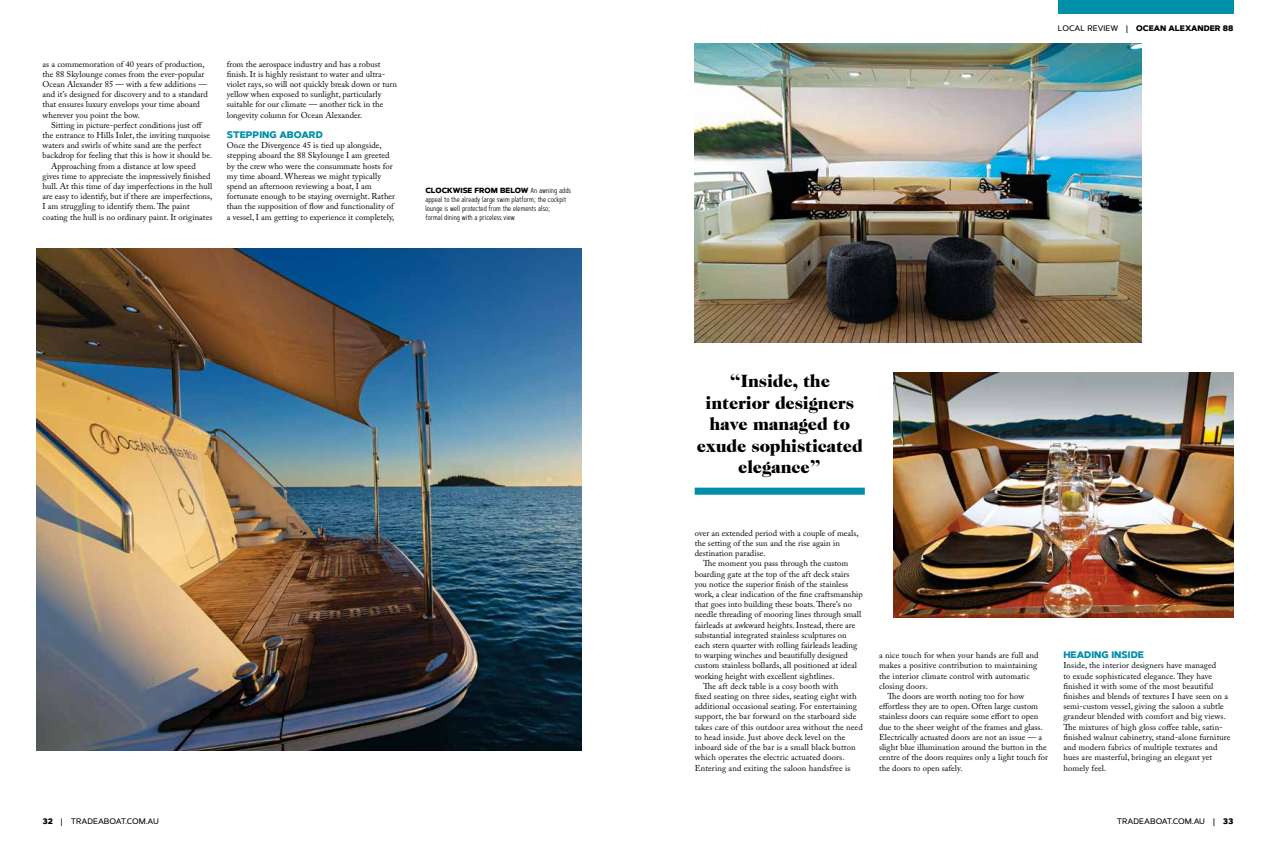
<style>
.page{position:relative;width:1276px;height:842px;background:#fff}
.page>*{position:absolute;margin:0;border:0;box-sizing:border-box;transform-origin:0 0}
.t1{font:900 18px/21.6px "Caslon 224 Std";letter-spacing:-.01em;color:#000;text-align:center}
.t2{font:800 9.5px "Artegra Sans";color:#008ea9}
.t3{font:8.5px/10.2px "Adobe Caslon Pro";letter-spacing:.005em;color:#000}
.t4{font:500 8px "Artegra Sans";color:#000}
.t5{font:800 8px "Artegra Sans";color:#000}
.t6{font:300 7.5px/9px "Artegra Sans Condensed";color:#000}
.t7{font:800 7.5px "Artegra Sans";color:#000}
.s1{font-family:"Artegra Sans Condensed";font-weight:300}
.s2{font-weight:500}
.s3{font-weight:800}
</style>
<div class="page">
<div style="left:1057px;top:0;width:176px;height:14px;background:#008ea9"></div>
<img style="left:694px;top:44px;width:447px;height:298px">
<img style="left:893px;top:373px;width:340px;height:244px">
<img style="left:37px;top:249px;width:544px;height:501px">
<div style="left:694px;top:488px;width:171px;height:7px;background:#008ea9"></div>
<p class="t3" style="left:43px;top:59px;width:167px">as a commemoration of 40 years of production, the 88 Skylounge comes from the ever-popular Ocean Alexander 85 — with a few additions — and it’s designed for discovery and to a standard that ensures luxury envelops your time aboard wherever you point the bow.</p>
<p class="t3" style="left:51px;top:120px;width:153px">Sitting in picture-perfect conditions just off</p>
<p class="t3" style="left:43px;top:130px;width:169px">the entrance to Hills Inlet, the inviting turquoise</p>
<p class="t3" style="left:43px;top:140px;width:160px">waters and swirls of white sand are the perfect</p>
<p class="t3" style="left:43px;top:150px;width:171px">backdrop for feeling that this is how it should be.</p>
<p class="t3" style="left:51px;top:161px;width:146px">Approaching from a distance at low speed</p>
<p class="t3" style="left:43px;top:171px;width:170px">gives time to appreciate the impressively finished</p>
<p class="t3" style="left:43px;top:181px;width:171px">hull. At this time of day imperfections in the hull</p>
<p class="t3" style="left:43px;top:191px;width:171px">are easy to identify, but if there are imperfections,</p>
<p class="t3" style="left:43px;top:201px;width:149px">I am struggling to identify them. The paint</p>
<p class="t3" style="left:43px;top:212px;width:171px">coating the hull is no ordinary paint. It originates</p>
<p class="t3" style="left:227px;top:59px;width:172px">from the aerospace industry and has a robust finish. It is highly resistant to water and ultra&shy;violet rays, so will not quickly break down or turn yellow when exposed to sunlight, particularly suitable for our climate — another tick in the longevity column for Ocean Alexander.</p>
<p class="t2" style="left:227px;top:127px;width:97px">STEPPING ABOARD</p>
<p class="t3" style="left:227px;top:140px;width:170px">Once the Divergence 45 is tied up alongside, stepping aboard the 88 Skylounge I am greeted by the crew who were the consummate hosts for my time aboard. Whereas we might typically spend an afternoon reviewing a boat, I am fortunate enough to be staying overnight. Rather than the supposition of flow and functionality of a vessel, I am getting to experience it completely,</p>
<p class="t7" style="left:425px;top:184px;width:147px">CLOCKWISE FROM BELOW <span class="s1">An awning adds</span></p>
<p class="t6" style="left:425px;top:194px;width:143px">appeal to the already large swim platform; the cockpit lounge is well protected from the elements also; formal dining with a priceless view</p>
<p class="t5" style="left:1058px;top:22px;width:177px"><span class="s2">LOCAL REVIEW |</span> OCEAN ALEXANDER 88</p>
<h1 class="t1" style="left:697px;top:370px;width:167px">“Inside, the interior designers have managed to exude sophisticated elegance”</h1>
<p class="t3" style="left:694px;top:528px;width:165px">over an extended period with a couple of meals, the setting of the sun and the rise again in destination paradise.</p>
<p class="t3" style="left:703px;top:558px;width:147px">The moment you pass through the custom</p>
<p class="t3" style="left:694px;top:569px;width:156px">boarding gate at the top of the aft deck stairs</p>
<p class="t3" style="left:694px;top:579px;width:155px">you notice the superior finish of the stainless</p>
<p class="t3" style="left:694px;top:589px;width:170px">work, a clear indication of the fine craftsmanship</p>
<p class="t3" style="left:694px;top:599px;width:159px">that goes into building these boats. There's no</p>
<p class="t3" style="left:694px;top:609px;width:168px">needle threading of mooring lines through small</p>
<p class="t3" style="left:694px;top:620px;width:162px">fairleads at awkward heights. Instead, there are</p>
<p class="t3" style="left:694px;top:630px;width:153px">substantial integrated stainless sculptures on</p>
<p class="t3" style="left:694px;top:640px;width:164px">each stern quarter with rolling fairleads leading</p>
<p class="t3" style="left:694px;top:650px;width:155px">to warping winches and beautifully designed</p>
<p class="t3" style="left:694px;top:660px;width:164px">custom stainless bollards, all positioned at ideal</p>
<p class="t3" style="left:694px;top:671px;width:141px">working height with excellent sightlines.</p>
<p class="t3" style="left:703px;top:681px;width:137px">The aft deck table is a cosy booth with</p>
<p class="t3" style="left:694px;top:691px;width:163px">fixed seating on three sides, seating eight with</p>
<p class="t3" style="left:694px;top:701px;width:164px">additional occasional seating. For entertaining</p>
<p class="t3" style="left:694px;top:711px;width:163px">support, the bar forward on the starboard side</p>
<p class="t3" style="left:694px;top:722px;width:170px">takes care of this outdoor area without the need</p>
<p class="t3" style="left:694px;top:732px;width:152px">to head inside. Just above deck level on the</p>
<p class="t3" style="left:694px;top:742px;width:162px">inboard side of the bar is a small black button</p>
<p class="t3" style="left:694px;top:752px;width:151px">which operates the electric actuated doors.</p>
<p class="t3" style="left:694px;top:762px;width:157px">Entering and exiting the saloon handsfree is</p>
<p class="t3" style="left:879px;top:650px;width:161px">a nice touch for when your hands are full and</p>
<p class="t3" style="left:879px;top:660px;width:160px">makes a positive contribution to maintaining</p>
<p class="t3" style="left:879px;top:671px;width:152px">the interior climate control with automatic</p>
<p class="t3" style="left:879px;top:681px;width:50px">closing doors.</p>
<p class="t3" style="left:887px;top:691px;width:138px">The doors are worth noting too for how</p>
<p class="t3" style="left:879px;top:701px;width:161px">effortless they are to open. Often large custom</p>
<p class="t3" style="left:879px;top:711px;width:161px">stainless doors can require some effort to open</p>
<p class="t3" style="left:879px;top:722px;width:165px">due to the sheer weight of the frames and glass.</p>
<p class="t3" style="left:879px;top:732px;width:165px">Electrically actuated doors are not an issue — a</p>
<p class="t3" style="left:879px;top:742px;width:169px">slight blue illumination around the button in the</p>
<p class="t3" style="left:879px;top:752px;width:171px">centre of the doors requires only a light touch for</p>
<p class="t3" style="left:879px;top:762px;width:85px">the doors to open safely.</p>
<p class="t2" style="left:1063px;top:648px;width:82px">HEADING INSIDE</p>
<p class="t3" style="left:1063px;top:660px;width:169px">Inside, the interior designers have managed<br>to exude sophisticated elegance. They have finished it with some of the most beautiful finishes and blends of textures I have seen on a semi-custom vessel, giving the saloon a subtle grandeur blended with comfort and big views.<br>The mixtures of high gloss coffee table, satin&shy;finished walnut cabinetry, stand-alone furniture and modern fabrics of multiple textures and hues are masterful, bringing an elegant yet homely feel.</p>
<p class="t4" style="left:43px;top:815px;width:118px"><span class="s3">32</span> | TRADEABOAT.COM.AU</p>
<p class="t4" style="left:1116px;top:815px;width:118px">TRADEABOAT.COM.AU | <span class="s3">33</span></p>
</div>
